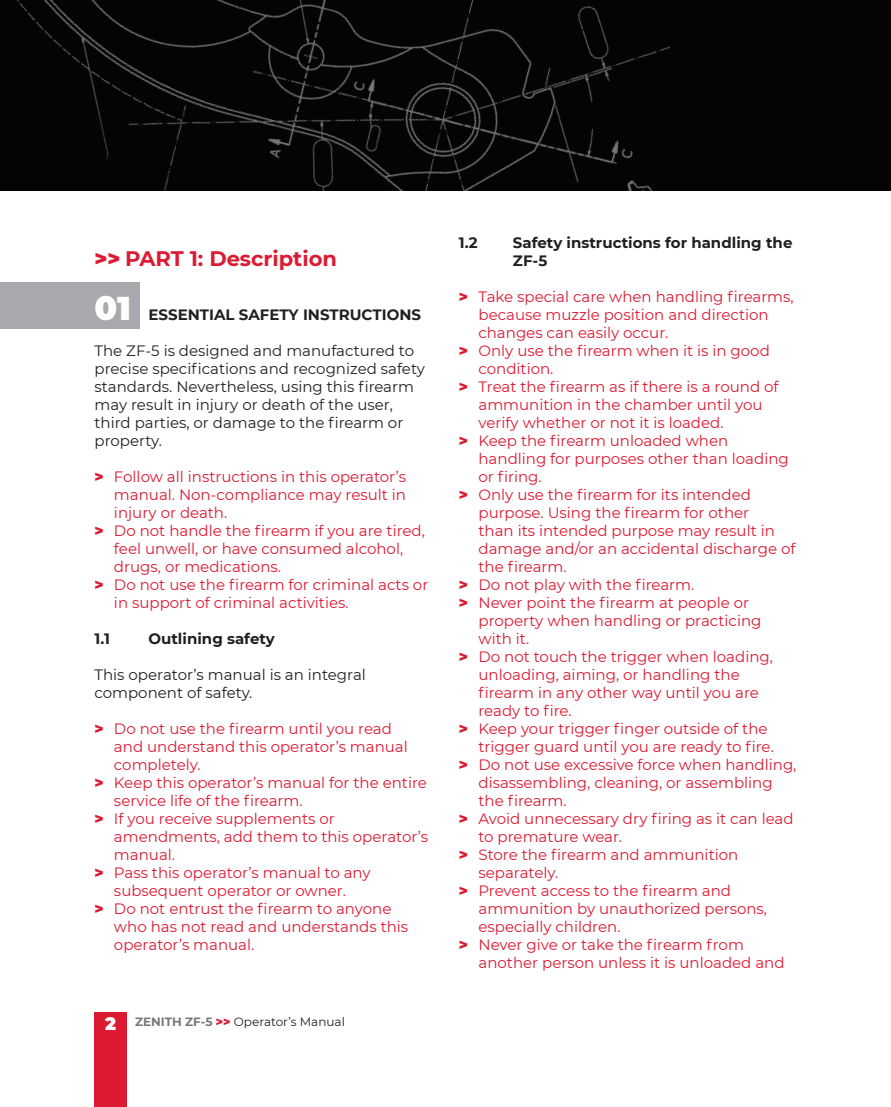
<style>
.page{position:relative;width:891px;height:1107px;background:#fff}
.page>*{position:absolute;margin:0;border:0;box-sizing:border-box;transform-origin:0 0}
.t1{font:700 21px "Montserrat";color:#dc1a32}
.t2{font:15px "Montserrat";color:#dc1a32}
.t3{font:15px/18px "Montserrat";color:#231f20}
.t4{font:700 15px/18px "Montserrat";color:#231f20}
.t5{font:12px "Montserrat";color:#231f20}
.s1{font-weight:900}
.s2{font-weight:900;font-size:33px;color:#fff}
.s3{font-weight:900;font-size:18px;color:#fff}
.s4{font-weight:700;color:#76787b}
.s5{font-weight:900;color:#dc1a32}
</style>
<div class="page">
<div style="left:0;top:282px;width:140px;height:47px;background:#a8a9ad"></div>
<div style="left:0;top:0;width:891px;height:191px;background:#040503"></div>
<div style="left:94px;top:1012px;width:33px;height:95px;background:#dc1a32"></div>
<img style="left:17px;top:0;width:653px;height:191px">
<h1 class="t1" style="left:94px;top:243px;width:244px"><span class="s1">&gt;&gt;</span> PART 1: Description</h1>
<p class="t4" style="left:94px;top:304px;width:328px"><span class="s2">01</span> ESSENTIAL SAFETY INSTRUCTIONS</p>
<p class="t3" style="left:94px;top:341px;width:332px">The ZF-5 is designed and manufactured to precise specifications and recognized safety standards. Nevertheless, using this firearm may result in injury or death of the user, third parties, or damage to the firearm or property.</p>
<p class="t2" style="left:94px;top:466px;width:313px"><span class="s1">&gt;</span> Follow all instructions in this operator’s</p>
<p class="t2" style="left:114px;top:484px;width:294px">manual. Non-compliance may result in</p>
<p class="t2" style="left:114px;top:502px;width:115px">injury or death.</p>
<p class="t2" style="left:94px;top:520px;width:332px"><span class="s1">&gt;</span> Do not handle the firearm if you are tired,</p>
<p class="t2" style="left:114px;top:538px;width:291px">feel unwell, or have consumed alcohol,</p>
<p class="t2" style="left:114px;top:556px;width:169px">drugs, or medications.</p>
<p class="t2" style="left:94px;top:574px;width:335px"><span class="s1">&gt;</span> Do not use the firearm for criminal acts or</p>
<p class="t2" style="left:114px;top:592px;width:236px">in support of criminal activities.</p>
<p class="t4" style="left:94px;top:628px;width:17px">1.1</p>
<p class="t4" style="left:148px;top:628px;width:128px">Outlining safety</p>
<p class="t3" style="left:94px;top:665px;width:273px">This operator’s manual is an integral component of safety.</p>
<p class="t2" style="left:94px;top:718px;width:299px"><span class="s1">&gt;</span> Do not use the firearm until you read</p>
<p class="t2" style="left:114px;top:736px;width:295px">and understand this operator’s manual</p>
<p class="t2" style="left:114px;top:754px;width:88px">completely.</p>
<p class="t2" style="left:94px;top:772px;width:334px"><span class="s1">&gt;</span> Keep this operator’s manual for the entire</p>
<p class="t2" style="left:114px;top:790px;width:190px">service life of the firearm.</p>
<p class="t2" style="left:94px;top:808px;width:242px"><span class="s1">&gt;</span> If you receive supplements or</p>
<p class="t2" style="left:114px;top:826px;width:316px">amendments, add them to this operator’s</p>
<p class="t2" style="left:114px;top:844px;width:63px">manual.</p>
<p class="t2" style="left:94px;top:862px;width:278px"><span class="s1">&gt;</span> Pass this operator’s manual to any</p>
<p class="t2" style="left:114px;top:880px;width:234px">subsequent operator or owner.</p>
<p class="t2" style="left:94px;top:898px;width:298px"><span class="s1">&gt;</span> Do not entrust the firearm to anyone</p>
<p class="t2" style="left:114px;top:916px;width:296px">who has not read and understands this</p>
<p class="t2" style="left:114px;top:934px;width:142px">operator’s manual.</p>
<p class="t5" style="left:105px;top:1013px;width:241px"><span class="s3">2</span> <span class="s4">ZENITH ZF-5</span> <span class="s5">&gt;&gt;</span> Operator’s Manual</p>
<p class="t4" style="left:459px;top:232px;width:20px">1.2</p>
<p class="t4" style="left:513px;top:232px;width:281px">Safety instructions for handling the<br>ZF-5</p>
<p class="t2" style="left:459px;top:286px;width:336px"><span class="s1">&gt;</span> Take special care when handling firearms,</p>
<p class="t2" style="left:478px;top:304px;width:292px">because muzzle position and direction</p>
<p class="t2" style="left:478px;top:322px;width:191px">changes can easily occur.</p>
<p class="t2" style="left:459px;top:340px;width:312px"><span class="s1">&gt;</span> Only use the firearm when it is in good</p>
<p class="t2" style="left:478px;top:358px;width:76px">condition.</p>
<p class="t2" style="left:459px;top:376px;width:321px"><span class="s1">&gt;</span> Treat the firearm as if there is a round of</p>
<p class="t2" style="left:478px;top:394px;width:286px">ammunition in the chamber until you</p>
<p class="t2" style="left:478px;top:412px;width:247px">verify whether or not it is loaded.</p>
<p class="t2" style="left:459px;top:430px;width:271px"><span class="s1">&gt;</span> Keep the firearm unloaded when</p>
<p class="t2" style="left:478px;top:448px;width:312px">handling for purposes other than loading</p>
<p class="t2" style="left:478px;top:466px;width:65px">or firing.</p>
<p class="t2" style="left:459px;top:484px;width:293px"><span class="s1">&gt;</span> Only use the firearm for its intended</p>
<p class="t2" style="left:478px;top:502px;width:272px">purpose. Using the firearm for other</p>
<p class="t2" style="left:478px;top:520px;width:298px">than its intended purpose may result in</p>
<p class="t2" style="left:478px;top:538px;width:319px">damage and/or an accidental discharge of</p>
<p class="t2" style="left:478px;top:556px;width:90px">the firearm.</p>
<p class="t2" style="left:459px;top:574px;width:237px"><span class="s1">&gt;</span> Do not play with the firearm.</p>
<p class="t2" style="left:459px;top:592px;width:292px"><span class="s1">&gt;</span> Never point the firearm at people or</p>
<p class="t2" style="left:478px;top:610px;width:285px">property when handling or practicing</p>
<p class="t2" style="left:478px;top:628px;width:52px">with it.</p>
<p class="t2" style="left:459px;top:646px;width:316px"><span class="s1">&gt;</span> Do not touch the trigger when loading,</p>
<p class="t2" style="left:478px;top:664px;width:263px">unloading, aiming, or handling the</p>
<p class="t2" style="left:478px;top:682px;width:282px">firearm in any other way until you are</p>
<p class="t2" style="left:478px;top:700px;width:95px">ready to fire.</p>
<p class="t2" style="left:459px;top:718px;width:310px"><span class="s1">&gt;</span> Keep your trigger finger outside of the</p>
<p class="t2" style="left:478px;top:736px;width:297px">trigger guard until you are ready to fire.</p>
<p class="t2" style="left:459px;top:754px;width:339px"><span class="s1">&gt;</span> Do not use excessive force when handling,</p>
<p class="t2" style="left:478px;top:772px;width:296px">disassembling, cleaning, or assembling</p>
<p class="t2" style="left:478px;top:790px;width:90px">the firearm.</p>
<p class="t2" style="left:459px;top:808px;width:336px"><span class="s1">&gt;</span> Avoid unnecessary dry firing as it can lead</p>
<p class="t2" style="left:478px;top:826px;width:145px">to premature wear.</p>
<p class="t2" style="left:459px;top:844px;width:281px"><span class="s1">&gt;</span> Store the firearm and ammunition</p>
<p class="t2" style="left:478px;top:862px;width:81px">separately.</p>
<p class="t2" style="left:459px;top:880px;width:274px"><span class="s1">&gt;</span> Prevent access to the firearm and</p>
<p class="t2" style="left:478px;top:898px;width:290px">ammunition by unauthorized persons,</p>
<p class="t2" style="left:478px;top:916px;width:144px">especially children.</p>
<p class="t2" style="left:459px;top:934px;width:286px"><span class="s1">&gt;</span> Never give or take the firearm from</p>
<p class="t2" style="left:478px;top:952px;width:308px">another person unless it is unloaded and</p>
</div>
